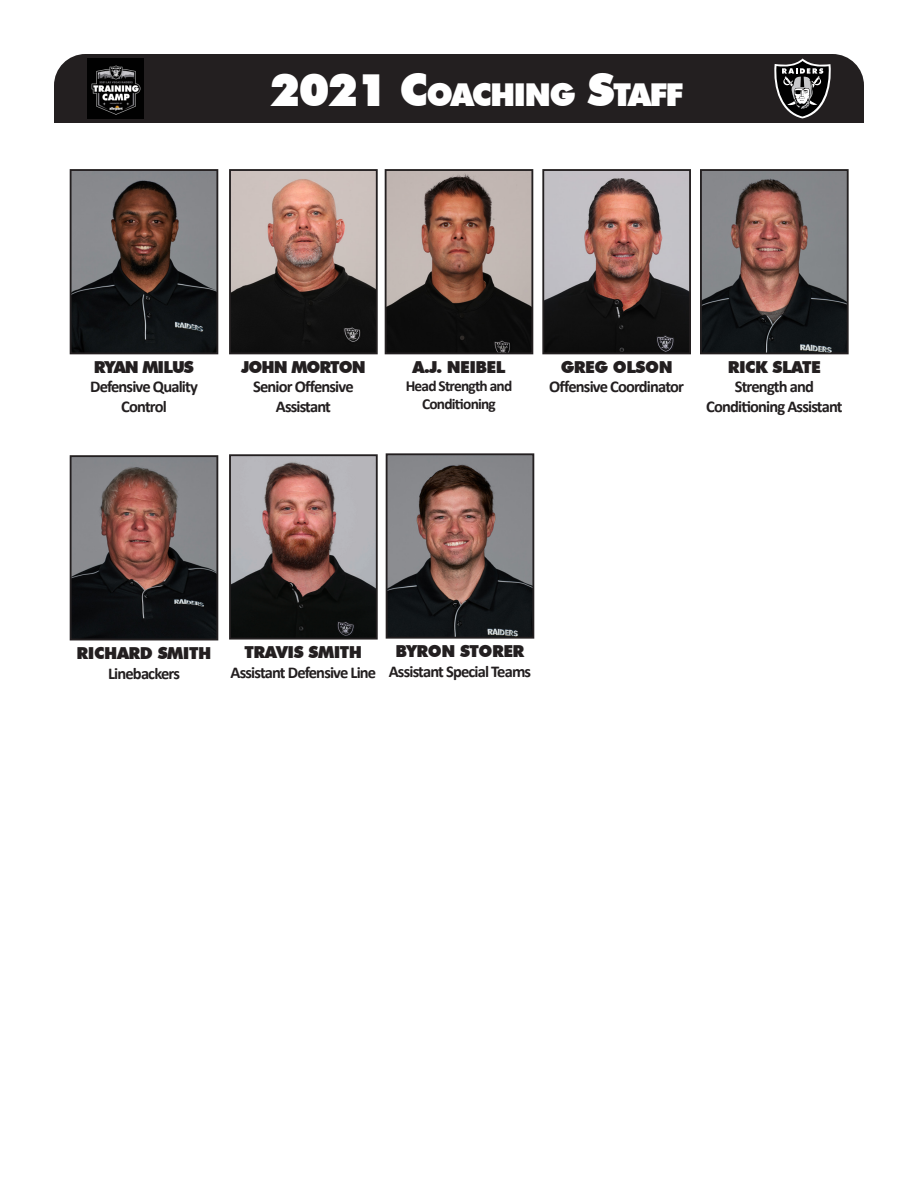
<style>
.page{position:relative;width:918px;height:1188px;background:#fff}
.page>*{position:absolute;margin:0;border:0;box-sizing:border-box;transform-origin:0 0}
.t1{font:900 31.5px "Futura BT";letter-spacing:-.055em;color:#fff}
.t2{font:700 16.5px/19.8px "Calibri";letter-spacing:-.05em;color:#231f20;text-align:center}
.t3{font:900 16.5px "Futura BT";letter-spacing:-.03em;color:#231f20}
.t4{font:900 16.5px "Futura BT";letter-spacing:-.06em;color:#231f20}
.t5{font:700 15.3px "Calibri";letter-spacing:-.05em;color:#231f20}
.s1{font-size:45px}
</style>
<div class="page">
<img style="left:73px;top:172px;width:142px;height:179px">
<div style="left:70px;top:169px;width:148px;height:185px;border:2px solid #231f20"></div>
<img style="left:232px;top:172px;width:143px;height:179px">
<div style="left:229px;top:169px;width:149px;height:185px;border:2px solid #231f20"></div>
<img style="left:545px;top:172px;width:143px;height:179px">
<div style="left:542px;top:169px;width:149px;height:185px;border:2px solid #231f20"></div>
<img style="left:232px;top:457px;width:143px;height:180px">
<div style="left:229px;top:454px;width:149px;height:186px;border:2px solid #231f20"></div>
<img style="left:389px;top:456px;width:142px;height:180px">
<div style="left:386px;top:453px;width:148px;height:186px;border:2px solid #231f20"></div>
<img style="left:73px;top:458px;width:142px;height:179px">
<div style="left:70px;top:455px;width:148px;height:185px;border:2px solid #231f20"></div>
<img style="left:388px;top:172px;width:142px;height:179px">
<div style="left:385px;top:169px;width:148px;height:185px;border:2px solid #231f20"></div>
<div style="left:54px;top:54px;width:810px;height:69px;background:#231f20"></div>
<img style="left:88px;top:58px;width:56px;height:60px">
<svg style="left:774px;top:58px;width:57px;height:60px;background:#4d4c4d"></svg>
<img style="left:703px;top:172px;width:143px;height:179px">
<div style="left:700px;top:169px;width:149px;height:185px;border:2px solid #231f20"></div>
<p class="t1" style="left:270px;top:75px;width:415px"><span class="s1">2021 C</span>OACHING <span class="s1">S</span>TAFF</p>
<p class="t4" style="left:94px;top:357px;width:102px">RYAN MILUS</p>
<p class="t2" style="left:90px;top:377px;width:109px">Defensive Quality<br>Control</p>
<p class="t4" style="left:241px;top:357px;width:126px">JOHN MORTON</p>
<p class="t2" style="left:253px;top:377px;width:102px">Senior Offensive</p>
<p class="t2" style="left:276px;top:397px;width:57px">Assistant</p>
<p class="t3" style="left:413px;top:357px;width:94px">A.J. NEIBEL</p>
<p class="t5" style="left:406px;top:375px;width:108px">Head Strength and</p>
<p class="t5" style="left:422px;top:394px;width:75px">Conditioning</p>
<p class="t3" style="left:561px;top:357px;width:113px">GREG OLSON</p>
<p class="t2" style="left:549px;top:377px;width:136px">Offensive Coordinator</p>
<p class="t3" style="left:728px;top:357px;width:95px">RICK SLATE</p>
<p class="t2" style="left:735px;top:377px;width:81px">Strength and</p>
<p class="t2" style="left:706px;top:397px;width:138px">Conditioning Assistant</p>
<p class="t3" style="left:77px;top:643px;width:136px">RICHARD SMITH</p>
<p class="t2" style="left:108px;top:663px;width:73px">Linebackers</p>
<p class="t3" style="left:245px;top:642px;width:119px">TRAVIS SMITH</p>
<p class="t2" style="left:231px;top:662px;width:147px">Assistant Defensive Line</p>
<p class="t3" style="left:396px;top:641px;width:130px">BYRON STORER</p>
<p class="t2" style="left:389px;top:661px;width:144px">Assistant Special Teams</p>
</div>
